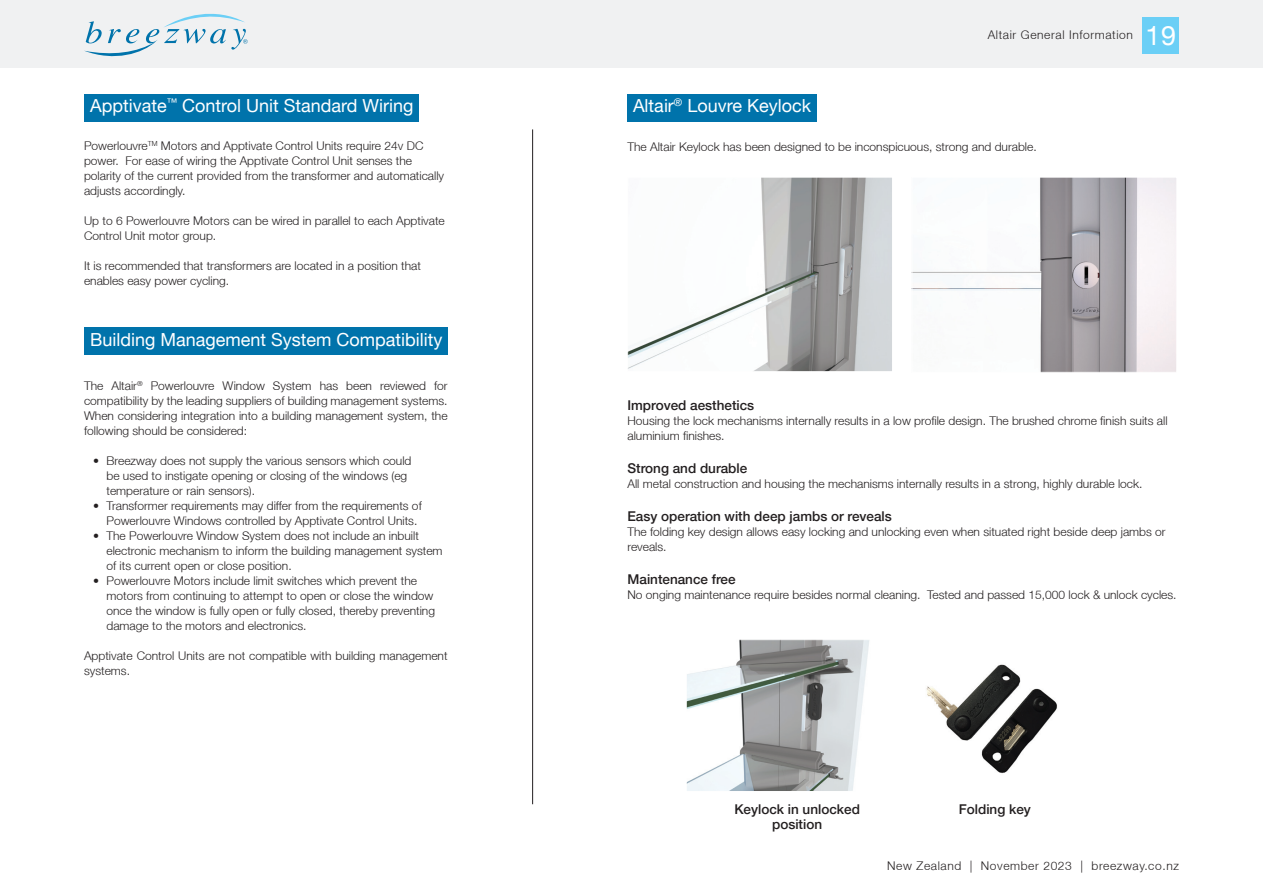
<style>
.page{position:relative;width:1263px;height:893px;background:#fff}
.page>*{position:absolute;margin:0;border:0;box-sizing:border-box;transform-origin:0 0}
.t1{font:27px "Helvetica Neue LT";color:#fff}
.TITLE{font:18px "Helvetica Neue LT";color:#fff}
.TITLE_Black_Small{font:500 13.5px/15px "Helvetica Neue LT";color:#231f20;text-align:center}
.Body_Text{font:300 12px/15px "Helvetica Neue LT";color:#231f20}
.Body_Text__Left_Justify{font:300 12px/15px "Helvetica Neue LT";color:#231f20}
.Body_Text-2{font:300 12px "Helvetica Neue LT";letter-spacing:.05em;color:#231f20}
</style>
<div class="page">
<div style="left:84px;top:94px;width:335px;height:27px;background:#0073ab"></div>
<div style="left:84px;top:327px;width:364px;height:28px;background:#0073ab"></div>
<div style="left:627px;top:94px;width:190px;height:27px;background:#0073ab"></div>
<img style="left:688px;top:641px;width:181px;height:149px">
<div style="left:686px;top:639px;width:189px;height:153px;border:1px solid #fff"></div>
<img style="left:914px;top:179px;width:261px;height:191px">
<div style="left:912px;top:177px;width:265px;height:195px;border:1px solid #fff"></div>
<img style="left:629px;top:179px;width:262px;height:191px">
<div style="left:627px;top:177px;width:266px;height:195px;border:1px solid #fff"></div>
<img style="left:926px;top:664px;width:131px;height:109px">
<hr style="left:532px;top:129px;width:1px;height:675px;background:#231f20">
<div style="left:0;top:0;width:1263px;height:67px;background:#f0f1f2"></div>
<svg style="left:84px;top:14px;width:164px;height:43px"></svg>
<div style="left:1143px;top:17px;width:36px;height:36px;background:#6bcff6"></div>
<p class="TITLE" style="left:90px;top:95px;width:325px">Apptivate<sup>™</sup> Control Unit Standard Wiring</p>
<p class="Body_Text__Left_Justify" style="left:84px;top:138px;width:362px">Powerlouvre<sup>TM</sup> Motors and Apptivate Control Units require 24v DC power. For ease of wiring the Apptivate Control Unit senses the polarity of the current provided from the transformer and automatically adjusts accordingly.</p>
<p class="Body_Text__Left_Justify" style="left:84px;top:213px;width:362px">Up to 6 Powerlouvre Motors can be wired in parallel to each Apptivate<br>Control Unit motor group.</p>
<p class="Body_Text__Left_Justify" style="left:84px;top:258px;width:338px">It is recommended that transformers are located in a position that enables easy power cycling.</p>
<p class="TITLE" style="left:90px;top:329px;width:354px">Building Management System Compatibility</p>
<p class="Body_Text" style="left:84px;top:378px;width:365px;text-align:justify">The Altair<sup>®</sup> Powerlouvre Window System has been reviewed for compatibility by the leading suppliers of building management systems.<br>When considering integration into a building management system, the following should be considered:</p>
<p class="Body_Text" style="left:107px;top:453px;width:306px;text-indent:-14px">• Breezway does not supply the various sensors which could be used to instigate opening or closing of the windows (eg temperature or rain sensors).</p>
<p class="Body_Text" style="left:107px;top:498px;width:317px;text-indent:-14px">• Transformer requirements may differ from the requirements of<br>Powerlouvre Windows controlled by Apptivate Control Units.</p>
<p class="Body_Text" style="left:107px;top:528px;width:338px;text-indent:-14px">• The Powerlouvre Window System does not include an inbuilt electronic mechanism to inform the building management system of its current open or close position.</p>
<p class="Body_Text" style="left:107px;top:573px;width:330px;text-indent:-14px">• Powerlouvre Motors include limit switches which prevent the motors from continuing to attempt to open or close the window once the window is fully open or fully closed, thereby preventing damage to the motors and electronics.</p>
<p class="Body_Text" style="left:84px;top:648px;width:365px">Apptivate Control Units are not compatible with building management systems.</p>
<p class="TITLE" style="left:633px;top:95px;width:180px">Altair<sup>®</sup> Louvre Keylock</p>
<p class="Body_Text-2" style="left:988px;top:27px;width:147px">Altair General Information</p>
<h1 class="t1" style="left:1145px;top:19px;width:32px">19</h1>
<p class="Body_Text" style="left:627px;top:139px;width:411px">The Altair Keylock has been designed to be inconspicuous, strong and durable.</p>
<p class="TITLE_Black_Small" style="left:627px;top:397px;width:128px">Improved aesthetics</p>
<p class="Body_Text__Left_Justify" style="left:627px;top:412px;width:542px">Housing the lock mechanisms internally results in a low profile design. The brushed chrome finish suits all aluminium finishes.</p>
<p class="TITLE_Black_Small" style="left:627px;top:460px;width:121px">Strong and durable</p>
<p class="Body_Text" style="left:627px;top:475px;width:516px">All metal construction and housing the mechanisms internally results in a strong, highly durable lock.</p>
<p class="TITLE_Black_Small" style="left:627px;top:508px;width:266px">Easy operation with deep jambs or reveals</p>
<p class="Body_Text__Left_Justify" style="left:627px;top:523px;width:540px">The folding key design allows easy locking and unlocking even when situated right beside deep jambs or reveals.</p>
<p class="TITLE_Black_Small" style="left:627px;top:571px;width:110px">Maintenance free</p>
<p class="Body_Text" style="left:627px;top:586px;width:551px">No onging maintenance require besides normal cleaning. Tested and passed 15,000 lock &amp; unlock cycles.</p>
<p class="TITLE_Black_Small" style="left:734px;top:801px;width:127px">Keylock in unlocked position</p>
<p class="TITLE_Black_Small" style="left:959px;top:801px;width:74px">Folding key</p>
<p class="Body_Text-2" style="left:887px;top:858px;width:293px">New Zealand | November 2023 | breezway.co.nz</p>
</div>
